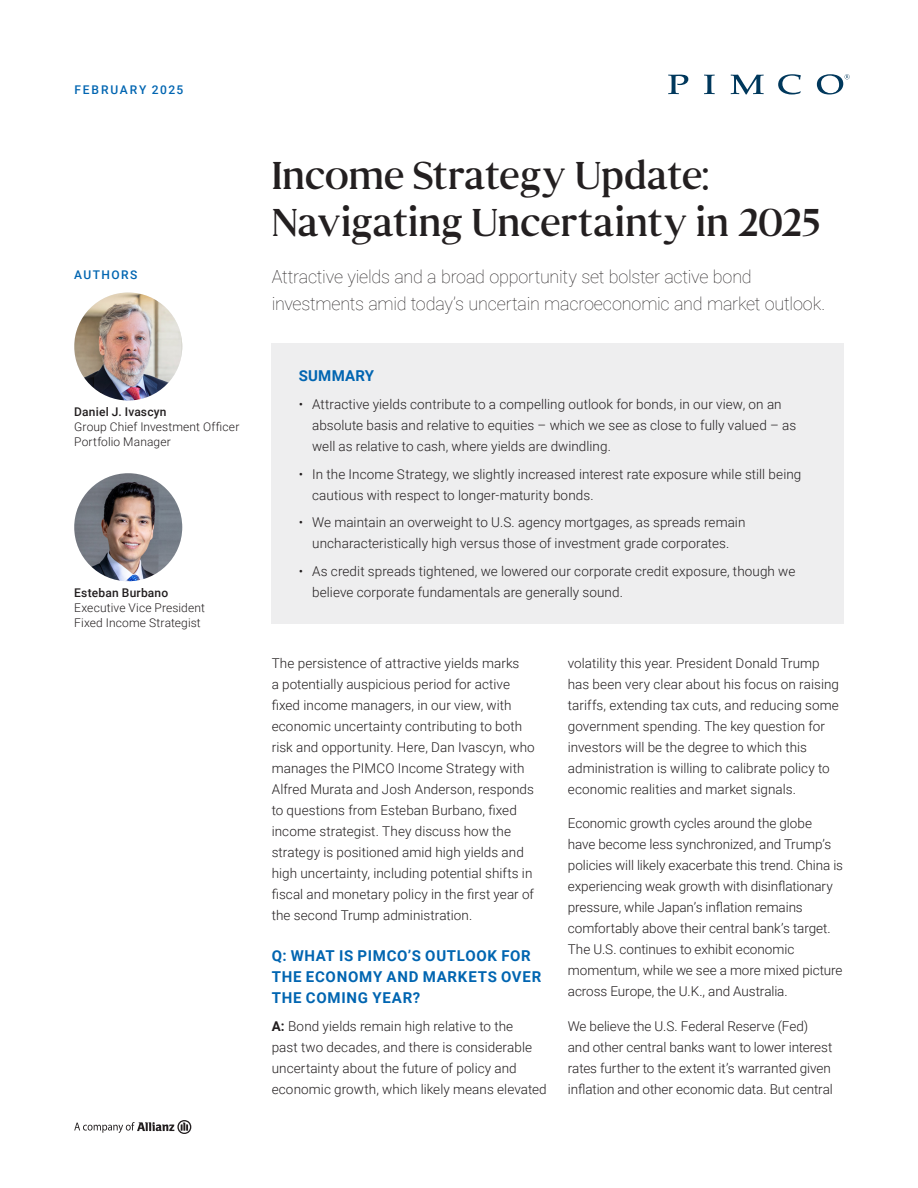
<style>
.page{position:relative;width:918px;height:1188px;background:#fff}
.page>*{position:absolute;margin:0;border:0;box-sizing:border-box;transform-origin:0 0}
.Headline_Sen_R_26_31{font:39px/46.5px "Senhan";letter-spacing:-.015em;color:#231f20}
.Intro_copy_Rob_Th_12_18{font:100 18px/27px "Roboto";letter-spacing:-.015em;color:#231f20}
.Subhead_Rob_B_10_14{font:700 15px/21px "Roboto";letter-spacing:.05em;color:#0165b1}
.Subhead_Rob_B_10_14-2{font:700 15px "Roboto";letter-spacing:.015em;color:#0165b1}
.Body_Copy_Rob_L_9_14{font:300 13.5px/21px "Roboto";letter-spacing:.005em;color:#231f20}
.Author_Title_Rob_L_8_10{font:300 12px/15px "Roboto";letter-spacing:.01em;color:#231f20}
.Author_Name_Rob_M_8_10{font:500 12px "Roboto";letter-spacing:.02em;color:#231f20}
.Eyebrow_Rob_M_8_11{font:500 12px "Roboto";letter-spacing:.15em;color:#0165b1}
.Eyebrow_Rob_M_8_11-2{font:500 12px "Roboto";letter-spacing:.125em;color:#0165b1}
.s1{font-weight:700}
</style>
<div class="page">
<img style="left:74px;top:292px;width:108px;height:108px;border-radius:54px">
<img style="left:74px;top:473px;width:108px;height:108px;border-radius:54px">
<svg style="left:74px;top:1120px;width:117px;height:14px"></svg>
<svg style="left:668px;top:75px;width:20px;height:19px"></svg>
<svg style="left:704px;top:75px;width:11px;height:19px"></svg>
<svg style="left:731px;top:75px;width:33px;height:19px"></svg>
<svg style="left:778px;top:74px;width:23px;height:21px"></svg>
<svg style="left:817px;top:74px;width:33px;height:20px"></svg>
<div style="left:272px;top:344px;width:572px;height:280px;background:#eeeeef"></div>
<p class="Eyebrow_Rob_M_8_11" style="left:74px;top:81px;width:110px">FEBRUARY 2025</p>
<p class="Eyebrow_Rob_M_8_11-2" style="left:74px;top:266px;width:65px">AUTHORS</p>
<p class="Author_Name_Rob_M_8_10" style="left:74px;top:403px;width:94px">Daniel J. Ivascyn</p>
<p class="Author_Title_Rob_L_8_10" style="left:74px;top:419px;width:167px">Group Chief Investment Officer</p>
<p class="Author_Title_Rob_L_8_10" style="left:74px;top:434px;width:98px">Portfolio Manager</p>
<p class="Author_Name_Rob_M_8_10" style="left:74px;top:584px;width:96px">Esteban Burbano</p>
<p class="Author_Title_Rob_L_8_10" style="left:74px;top:599px;width:132px">Executive Vice President<br>Fixed Income Strategist</p>
<p class="Headline_Sen_R_26_31" style="left:272px;top:153px;width:550px">Income Strategy Update:<br>Navigating Uncertainty in 2025</p>
<p class="Intro_copy_Rob_Th_12_18" style="left:272px;top:262px;width:555px">Attractive yields and a broad opportunity set bolster active bond investments amid today’s uncertain macroeconomic and market outlook.</p>
<p class="Subhead_Rob_B_10_14-2" style="left:299px;top:365px;width:77px">SUMMARY</p>
<p class="Body_Copy_Rob_L_9_14" style="left:312px;top:393px;width:486px;text-indent:-14px">• Attractive yields contribute to a compelling outlook for bonds, in our view, on an absolute basis and relative to equities – which we see as close to fully valued – as well as relative to cash, where yields are dwindling.</p>
<p class="Body_Copy_Rob_L_9_14" style="left:312px;top:463px;width:491px;text-indent:-14px">• In the Income Strategy, we slightly increased interest rate exposure while still being cautious with respect to longer-maturity bonds.</p>
<p class="Body_Copy_Rob_L_9_14" style="left:299px;top:512px;width:448px;text-align:center">• We maintain an overweight to U.S. agency mortgages, as spreads remain uncharacteristically high versus those of investment grade corporates.</p>
<p class="Body_Copy_Rob_L_9_14" style="left:312px;top:560px;width:485px;text-indent:-14px">• As credit spreads tightened, we lowered our corporate credit exposure, though we believe corporate fundamentals are generally sound.</p>
<p class="Body_Copy_Rob_L_9_14" style="left:272px;top:652px;width:265px">The persistence of attractive yields marks<br>a potentially auspicious period for active fixed income managers, in our view, with economic uncertainty contributing to both risk and opportunity. Here, Dan Ivascyn, who manages the PIMCO Income Strategy with Alfred Murata and Josh Anderson, responds to questions from Esteban Burbano, fixed income strategist. They discuss how the strategy is positioned amid high yields and high uncertainty, including potential shifts in fiscal and monetary policy in the first year of the second Trump administration.</p>
<p class="Subhead_Rob_B_10_14" style="left:272px;top:944px;width:271px">Q: WHAT IS PIMCO’S OUTLOOK FOR<br>THE ECONOMY AND MARKETS OVER<br>THE COMING YEAR?</p>
<p class="Body_Copy_Rob_L_9_14" style="left:272px;top:1015px;width:277px"><span class="s1">A:</span> Bond yields remain high relative to the<br>past two decades, and there is considerable uncertainty about the future of policy and economic growth, which likely means elevated</p>
<p class="Body_Copy_Rob_L_9_14" style="left:568px;top:652px;width:273px">volatility this year. President Donald Trump has been very clear about his focus on raising tariffs, extending tax cuts, and reducing some government spending. The key question for investors will be the degree to which this administration is willing to calibrate policy to economic realities and market signals.</p>
<p class="Body_Copy_Rob_L_9_14" style="left:568px;top:812px;width:277px">Economic growth cycles around the globe<br>have become less synchronized, and Trump’s policies will likely exacerbate this trend. China is experiencing weak growth with disinflationary pressure, while Japan’s inflation remains comfortably above their central bank’s target.<br>The U.S. continues to exhibit economic momentum, while we see a more mixed picture across Europe, the U.K., and Australia.</p>
<p class="Body_Copy_Rob_L_9_14" style="left:568px;top:1015px;width:267px">We believe the U.S. Federal Reserve (Fed) and other central banks want to lower interest rates further to the extent it’s warranted given inflation and other economic data. But central</p>
</div>
